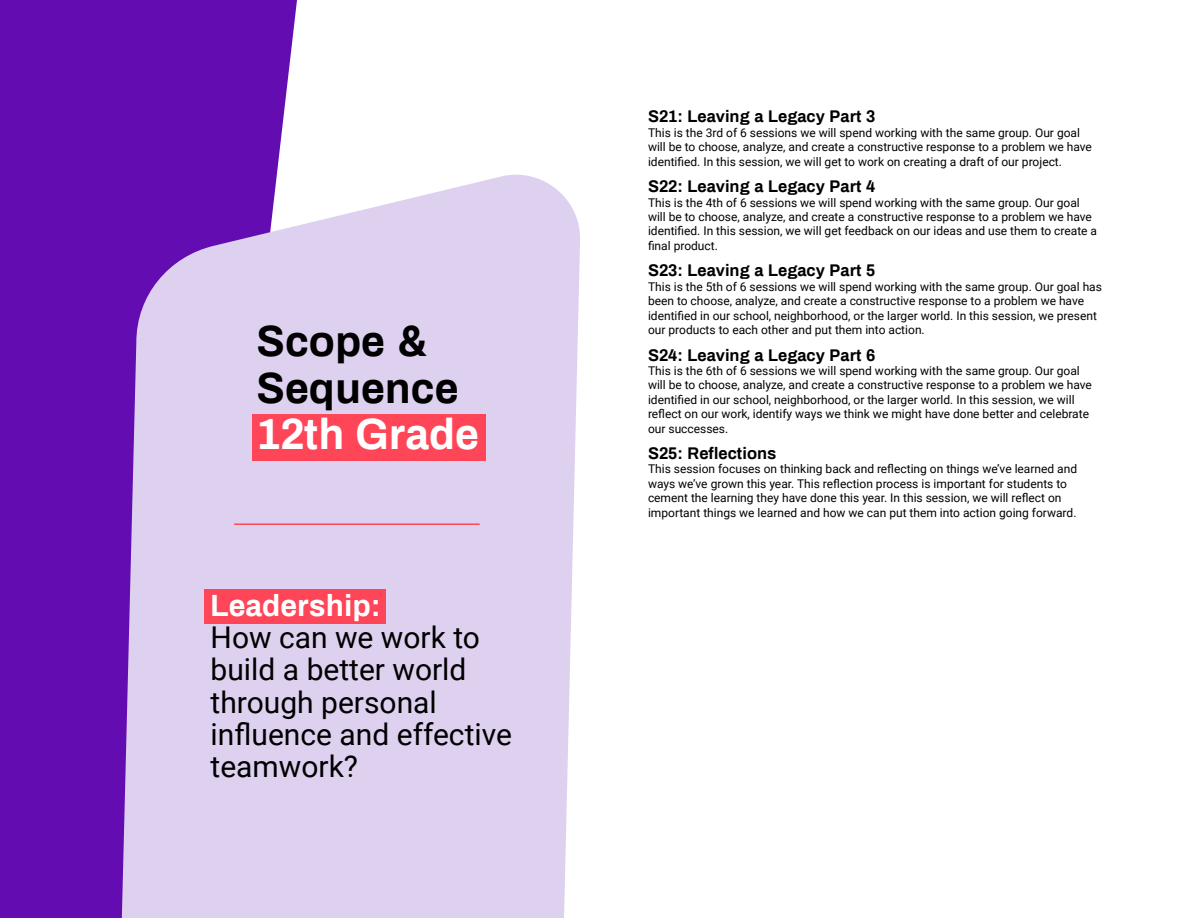
<style>
.page{position:relative;width:1188px;height:918px;background:#fff}
.page>*{position:absolute;margin:0;border:0;box-sizing:border-box;transform-origin:0 0}
.t1{font:700 42.75px "Archivo";color:#000}
.t2{font:700 42.75px "Archivo";color:#fff}
.t3{font:30px/32.2px "Roboto";color:#000}
.t4{font:700 30px "Archivo";color:#fff}
.t5{font:700 16.5px "Archivo";color:#000}
.t6{font:12px/14.4px "Roboto";color:#000}
</style>
<div class="page">
<div style="left:0;top:0;width:297px;height:918px;background:#630cb2"></div>
<svg style="left:122px;top:175px;width:458px;height:743px;background:#d8c7ec"></svg>
<div style="left:252px;top:414px;width:234px;height:46px;background:#ff4658"></div>
<div style="left:204px;top:589px;width:182px;height:35px;background:#ff4658"></div>
<hr style="left:234px;top:523px;width:246px;height:2px;background:#ff4658">
<p class="t1" style="left:257px;top:310px;width:172px">Scope &amp;</p>
<p class="t1" style="left:257px;top:357px;width:203px">Sequence</p>
<p class="t2" style="left:257px;top:403px;width:224px">12th Grade</p>
<p class="t4" style="left:211px;top:583px;width:172px">Leadership:</p>
<p class="t3" style="left:211px;top:620px;width:303px">How can we work to build a better world through personal influence and effective teamwork?</p>
<p class="t5" style="left:648px;top:105px;width:229px">S21: Leaving a Legacy Part 3</p>
<p class="t6" style="left:648px;top:125px;width:445px">This is the 3rd of 6 sessions we will spend working with the same group. Our goal will be to choose, analyze, and create a constructive response to a problem we have identified. In this session, we will get to work on creating a draft of our project.</p>
<p class="t5" style="left:648px;top:174px;width:229px">S22: Leaving a Legacy Part 4</p>
<p class="t6" style="left:648px;top:195px;width:451px">This is the 4th of 6 sessions we will spend working with the same group. Our goal will be to choose, analyze, and create a constructive response to a problem we have identified. In this session, we will get feedback on our ideas and use them to create a final product.</p>
<p class="t5" style="left:648px;top:259px;width:229px">S23: Leaving a Legacy Part 5</p>
<p class="t6" style="left:648px;top:279px;width:456px">This is the 5th of 6 sessions we will spend working with the same group. Our goal has been to choose, analyze, and create a constructive response to a problem we have identified in our school, neighborhood, or the larger world. In this session, we present our products to each other and put them into action.</p>
<p class="t5" style="left:648px;top:343px;width:229px">S24: Leaving a Legacy Part 6</p>
<p class="t6" style="left:648px;top:363px;width:445px">This is the 6th of 6 sessions we will spend working with the same group. Our goal will be to choose, analyze, and create a constructive response to a problem we have identified in our school, neighborhood, or the larger world. In this session, we will reflect on our work, identify ways we think we might have done better and celebrate our successes.</p>
<p class="t5" style="left:648px;top:441px;width:130px">S25: Reflections</p>
<p class="t6" style="left:648px;top:462px;width:431px">This session focuses on thinking back and reflecting on things we’ve learned and ways we’ve grown this year. This reflection process is important for students to cement the learning they have done this year. In this session, we will reflect on important things we learned and how we can put them into action going forward.</p>
</div>
